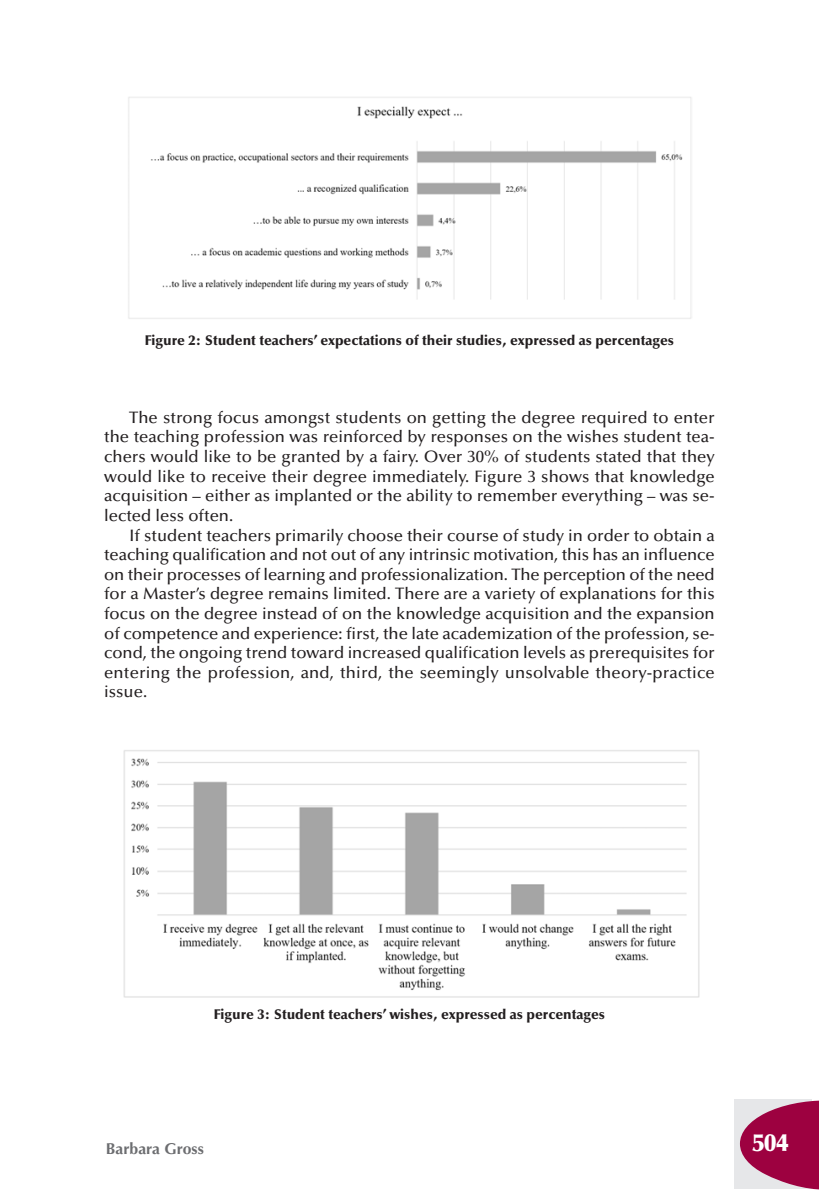
<style>
.page{position:relative;width:819px;height:1191px;background:#fff}
.page>*{position:absolute;margin:0;border:0;box-sizing:border-box;transform-origin:0 0}
.t1{font:900 24.5px "Optima";color:#fff}
.t2{font:500 16.62px/19.6px "Optima";color:#231f20;text-align:justify}
.t3{font:700 15.75px "Optima";color:#6c6d70}
.t4{font:900 14px "Optima";color:#231f20}
</style>
<div class="page">
<img style="left:128px;top:97px;width:564px;height:222px">
<img style="left:123px;top:750px;width:577px;height:248px">
<div style="left:734px;top:1099px;width:78px;height:89px;background:#e6e7e9"></div>
<svg style="left:739px;top:1100px;width:80px;height:89px"></svg>
<p class="t4" style="left:145px;top:335px;width:530px">Figure 2: Student teachers’ expectations of their studies, expressed as percentages</p>
<p class="t2" style="left:104px;top:409px;width:612px;text-indent:25px">The strong focus amongst students on getting the degree required to enter the teaching profession was reinforced by responses on the wishes student tea&shy;chers would like to be granted by a fairy. Over 30% of students stated that they would like to receive their degree immediately. Figure 3 shows that knowledge acquisition – either as implanted or the ability to remember everything – was se&shy;lected less often.</p>
<p class="t2" style="left:104px;top:527px;width:612px;text-indent:25px">If student teachers primarily choose their course of study in order to obtain a teaching qualification and not out of any intrinsic motivation, this has an influence on their processes of learning and professionalization. The perception of the need for a Master’s degree remains limited. There are a variety of explanations for this focus on the degree instead of on the knowledge acquisition and the expansion of competence and experience: first, the late academization of the profession, se&shy;cond, the ongoing trend toward increased qualification levels as prerequisites for entering the profession, and, third, the seemingly unsolvable theory-practice issue.</p>
<p class="t4" style="left:214px;top:1008px;width:393px">Figure 3: Student teachers’ wishes, expressed as percentages</p>
<p class="t3" style="left:106px;top:1139px;width:99px">Barbara Gross</p>
<h1 class="t1" style="left:752px;top:1133px;width:38px">504</h1>
</div>
